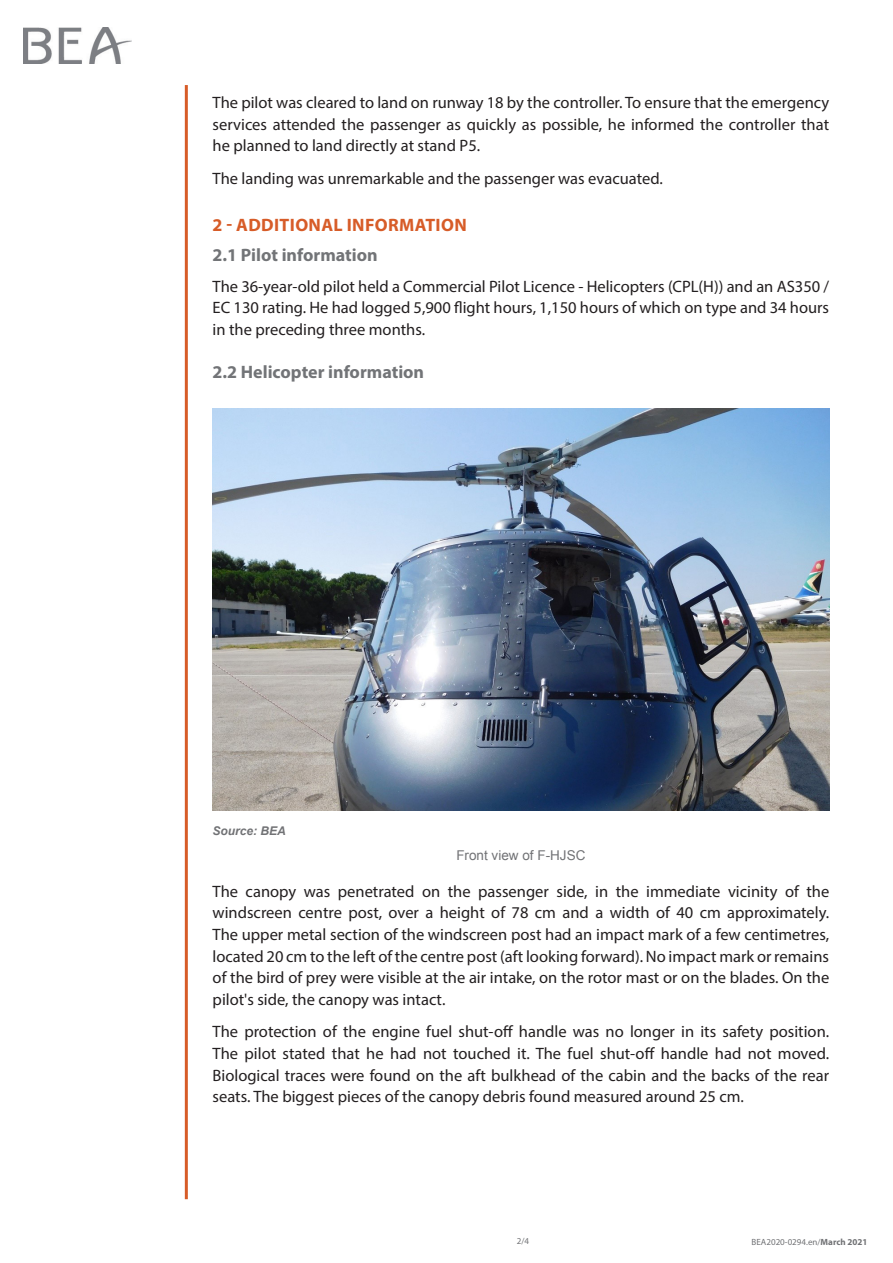
<style>
.page{position:relative;width:893px;height:1263px;background:#fff}
.page>*{position:absolute;margin:0;border:0;box-sizing:border-box;transform-origin:0 0}
.Titre_2{font:700 18px "Myriad Pro";color:#727477}
.Titre_1{font:700 18px "Myriad Pro";letter-spacing:.02em;color:#d75c28}
.t1{font:16.5px/21.6px "Myriad Pro";color:#231f20;text-align:justify}
.Légende{font:13.5px "Arial";color:#717275}
.Légende-2{font:italic 700 12px "Arial";color:#717275}
.t2{font:9px "Myriad Pro";color:#717275}
.s1{font-weight:700}
</style>
<div class="page">
<hr style="left:185px;top:85px;width:3px;height:1114px;background:#d75c28">
<img style="left:23px;top:28px;width:109px;height:36px">
<img style="left:213px;top:408px;width:616px;height:402px">
<p class="t1" style="left:213px;top:91px;width:618px">The pilot was cleared to land on runway 18 by the controller. To ensure that the emergency services attended the passenger as quickly as possible, he informed the controller that he planned to land directly at stand P5.</p>
<p class="t1" style="left:213px;top:167px;width:452px">The landing was unremarkable and the passenger was evacuated.</p>
<p class="Titre_1" style="left:213px;top:213px;width:256px">2 - ADDITIONAL INFORMATION</p>
<p class="Titre_2" style="left:213px;top:243px;width:167px">2.1 Pilot information</p>
<p class="t1" style="left:213px;top:275px;width:618px">The 36-year-old pilot held a Commercial Pilot Licence - Helicopters (CPL(H)) and an AS350 / EC 130 rating. He had logged 5,900 flight hours, 1,150 hours of which on type and 34 hours in the preceding three months.</p>
<p class="Titre_2" style="left:213px;top:360px;width:213px">2.2 Helicopter information</p>
<p class="Légende-2" style="left:213px;top:823px;width:75px">Source: BEA</p>
<p class="Légende" style="left:456px;top:846px;width:131px">Front view of F-HJSC</p>
<p class="t1" style="left:213px;top:880px;width:618px">The canopy was penetrated on the passenger side, in the immediate vicinity of the windscreen centre post, over a height of 78 cm and a width of 40 cm approximately.<br>The upper metal section of the windscreen post had an impact mark of a few centimetres, located 20 cm to the left of the centre post (aft looking forward). No impact mark or remains of the bird of prey were visible at the air intake, on the rotor mast or on the blades. On the pilot's side, the canopy was intact.</p>
<p class="t1" style="left:213px;top:1021px;width:618px">The protection of the engine fuel shut-off handle was no longer in its safety position.<br>The pilot stated that he had not touched it. The fuel shut-off handle had not moved.<br>Biological traces were found on the aft bulkhead of the cabin and the backs of the rear seats. The biggest pieces of the canopy debris found measured around 25 cm.</p>
<p class="t2" style="left:517px;top:1236px;width:14px">2/4</p>
<p class="t2" style="left:752px;top:1236px;width:117px">BEA2020-0294.en/<span class="s1">March 2021</span></p>
</div>
